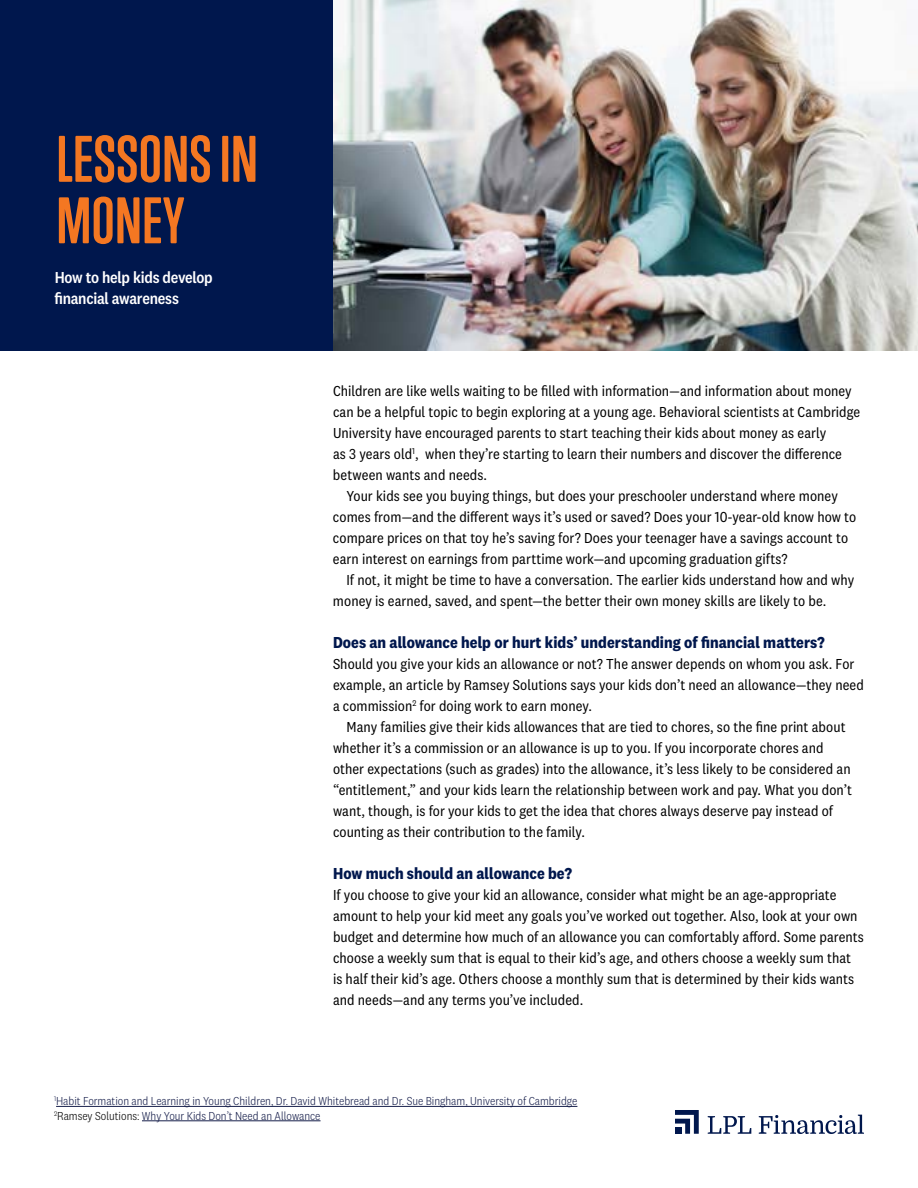
<style>
.page{position:relative;width:918px;height:1188px;background:#fff}
.page>*{position:absolute;margin:0;border:0;box-sizing:border-box;transform-origin:0 0}
.t1{font:700 60px/61.5px "Trump Soft Pro";letter-spacing:.005em;color:#f47722}
.t2{font:700 16.5px "National 2 Narrow";letter-spacing:.005em;color:#00174d}
.t3{font:500 16.5px/21px "National 2 Narrow";letter-spacing:-.015em;color:#fff}
.t4{font:15px/21px "National 2 Narrow";letter-spacing:.005em;color:#000}
.t5{font:300 12px/14.4px "National 2 Narrow";color:#18204c}
.s1{color:#000}
</style>
<div class="page">
<svg style="left:675px;top:1110px;width:24px;height:24px"></svg>
<div style="left:675px;top:1127px;width:6px;height:7px;background:#00174d"></div>
<svg style="left:708px;top:1116px;width:43px;height:18px"></svg>
<svg style="left:759px;top:1115px;width:105px;height:19px"></svg>
<img style="left:333px;top:0;width:585px;height:351px">
<div style="left:0;top:0;width:333px;height:351px;background:#00174d"></div>
<hr style="left:56px;top:1106px;width:521px;height:1px;background:#18204c">
<hr style="left:142px;top:1121px;width:179px;height:1px;background:#18204c">
<h1 class="t1" style="left:56px;top:128px;width:203px">LESSONS IN<br>MONEY</h1>
<p class="t3" style="left:54px;top:267px;width:160px">How to help kids develop financial awareness</p>
<p class="t4" style="left:333px;top:380px;width:529px">Children are like wells waiting to be filled with information—and information about money can be a helpful topic to begin exploring at a young age. Behavioral scientists at Cambridge University have encouraged parents to start teaching their kids about money as early<br>as 3 years old<sup>1</sup>, when they’re starting to learn their numbers and discover the difference between wants and needs.</p>
<p class="t4" style="left:333px;top:485px;width:525px;text-indent:14px">Your kids see you buying things, but does your preschooler understand where money comes from—and the different ways it’s used or saved? Does your 10-year-old know how to compare prices on that toy he’s saving for? Does your teenager have a savings account to earn interest on earnings from parttime work—and upcoming graduation gifts?</p>
<p class="t4" style="left:333px;top:569px;width:523px;text-indent:14px">If not, it might be time to have a conversation. The earlier kids understand how and why money is earned, saved, and spent—the better their own money skills are likely to be.</p>
<p class="t2" style="left:333px;top:633px;width:493px">Does an allowance help or hurt kids’ understanding of financial matters?</p>
<p class="t4" style="left:333px;top:653px;width:532px">Should you give your kids an allowance or not? The answer depends on whom you ask. For example, an article by Ramsey Solutions says your kids don’t need an allowance—they need a commission<sup>2</sup> for doing work to earn money.</p>
<p class="t4" style="left:333px;top:716px;width:520px;text-indent:14px">Many families give their kids allowances that are tied to chores, so the fine print about whether it’s a commission or an allowance is up to you. If you incorporate chores and other expectations (such as grades) into the allowance, it’s less likely to be considered an “entitlement,” and your kids learn the relationship between work and pay. What you don’t want, though, is for your kids to get the idea that chores always deserve pay instead of counting as their contribution to the family.</p>
<p class="t2" style="left:333px;top:864px;width:241px">How much should an allowance be?</p>
<p class="t4" style="left:333px;top:884px;width:533px">If you choose to give your kid an allowance, consider what might be an age-appropriate amount to help your kid meet any goals you’ve worked out together. Also, look at your own budget and determine how much of an allowance you can comfortably afford. Some parents choose a weekly sum that is equal to their kid’s age, and others choose a weekly sum that is half their kid’s age. Others choose a monthly sum that is determined by their kids wants and needs—and any terms you’ve included.</p>
<p class="t5" style="left:54px;top:1094px;width:525px"><sup>1</sup>Habit Formation and Learning in Young Children, Dr. David Whitebread and Dr. Sue Bingham, University of Cambridge<br><sup>2</sup><span class="s1">Ramsey Solutions:</span> Why Your Kids Don’t Need an Allowance</p>
</div>
